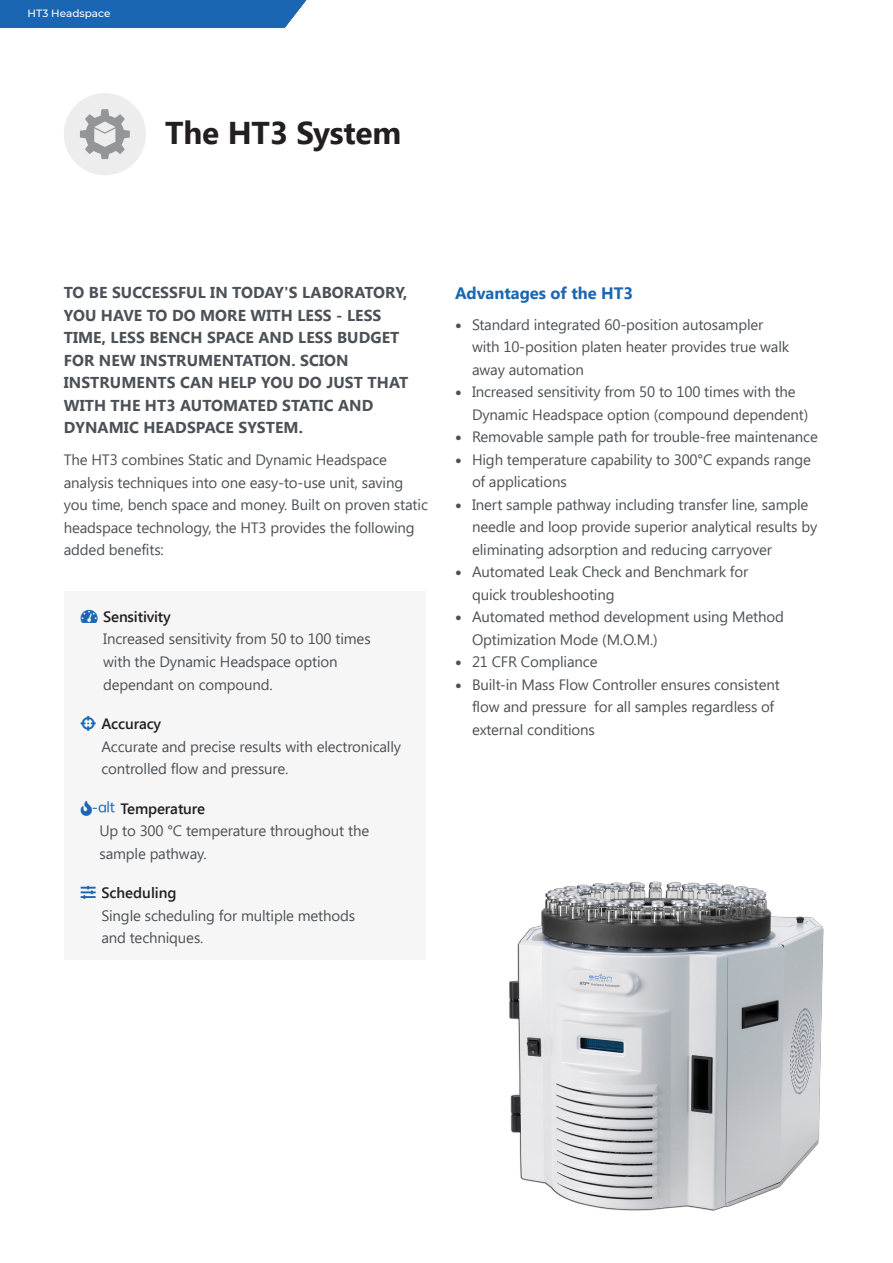
<style>
.page{position:relative;width:893px;height:1263px;background:#fff}
.page>*{position:absolute;margin:0;border:0;box-sizing:border-box;transform-origin:0 0}
.t1{font:700 31.5px "Segoe UI";letter-spacing:-.005em;color:#231f20}
.t2{font:700 16.5px "Segoe UI";color:#1a66b2}
.t3{font:700 15.75px/22.5px "Segoe UI";letter-spacing:.005em;color:#4b5156}
.t4{font:15px/22.5px "Segoe UI";letter-spacing:-.01em;color:#4b5156}
.t5{font:500 10.5px "Montserrat";color:#fff}
.s1{color:#1a66b2}
.s2{font-weight:600;color:#231f20}
</style>
<div class="page">
<div style="left:64px;top:592px;width:361px;height:368px;background:#f6f6f7"></div>
<div style="left:64px;top:93px;width:82px;height:82px;background:#ededee;border-radius:50%"></div>
<img style="left:509px;top:881px;width:315px;height:330px">
<svg style="left:80px;top:109px;width:50px;height:50px"></svg>
<div style="left:0;top:0;width:306px;height:28px;background:#1a66b2"></div>
<p class="t5" style="left:28px;top:6px;width:84px">HT3 Headspace</p>
<h1 class="t1" style="left:165px;top:115px;width:238px">The HT3 System</h1>
<p class="t3" style="left:64px;top:281px;width:346px">TO BE SUCCESSFUL IN TODAY'S LABORATORY, YOU HAVE TO DO MORE WITH LESS - LESS TIME, LESS BENCH SPACE AND LESS BUDGET FOR NEW INSTRUMENTATION. SCION INSTRUMENTS CAN HELP YOU DO JUST THAT WITH THE HT3 AUTOMATED STATIC AND DYNAMIC HEADSPACE SYSTEM.</p>
<p class="t4" style="left:64px;top:449px;width:366px">The HT3 combines Static and Dynamic Headspace analysis techniques into one easy-to-use unit, saving you time, bench space and money. Built on proven static headspace technology, the HT3 provides the following added benefits:</p>
<p class="t4" style="left:103px;top:605px;width:269px;text-indent:-22px"><span class="s1">□▼●▼</span> <span class="s2">Sensitivity<br></span>Increased sensitivity from 50 to 100 times with the Dynamic Headspace option dependant on compound.</p>
<p class="t4" style="left:101px;top:712px;width:301px;text-indent:-21px"><span class="s1">□▲▲▲</span> <span class="s2">Accuracy<br></span>Accurate and precise results with electronically controlled flow and pressure.</p>
<p class="t4" style="left:99px;top:797px;width:271px;text-indent:7px"><span class="s1">●▼</span> <span class="s2">Temperature<br></span>Up to 300 °C temperature throughout the sample pathway.</p>
<p class="t4" style="left:101px;top:882px;width:255px;text-indent:-21px"><span class="s1">●▲</span> <span class="s2">Scheduling<br></span>Single scheduling for multiple methods and techniques.</p>
<p class="t2" style="left:455px;top:283px;width:179px">Advantages of the HT3</p>
<p class="t4" style="left:472px;top:313px;width:347px">Standard integrated 60-position autosampler<br>with 10-position platen heater provides true walk away automation<br>Increased sensitivity from 50 to 100 times with the Dynamic Headspace option compound dependent Removable sample path for trouble-free maintenance High temperature capability to 300°C expands range of applications<br>Inert sample pathway including transfer line, sample needle and loop provide superior analytical results by eliminating adsorption and reducing carryover Automated Leak Check and Benchmark for<br>quick troubleshooting<br>Automated method development using Method Optimization Mode M.O.M.<br>21 CFR Compliance<br>Built-in Mass Flow Controller ensures consistent<br>flow and pressure for all samples regardless of external conditions</p>
</div>
